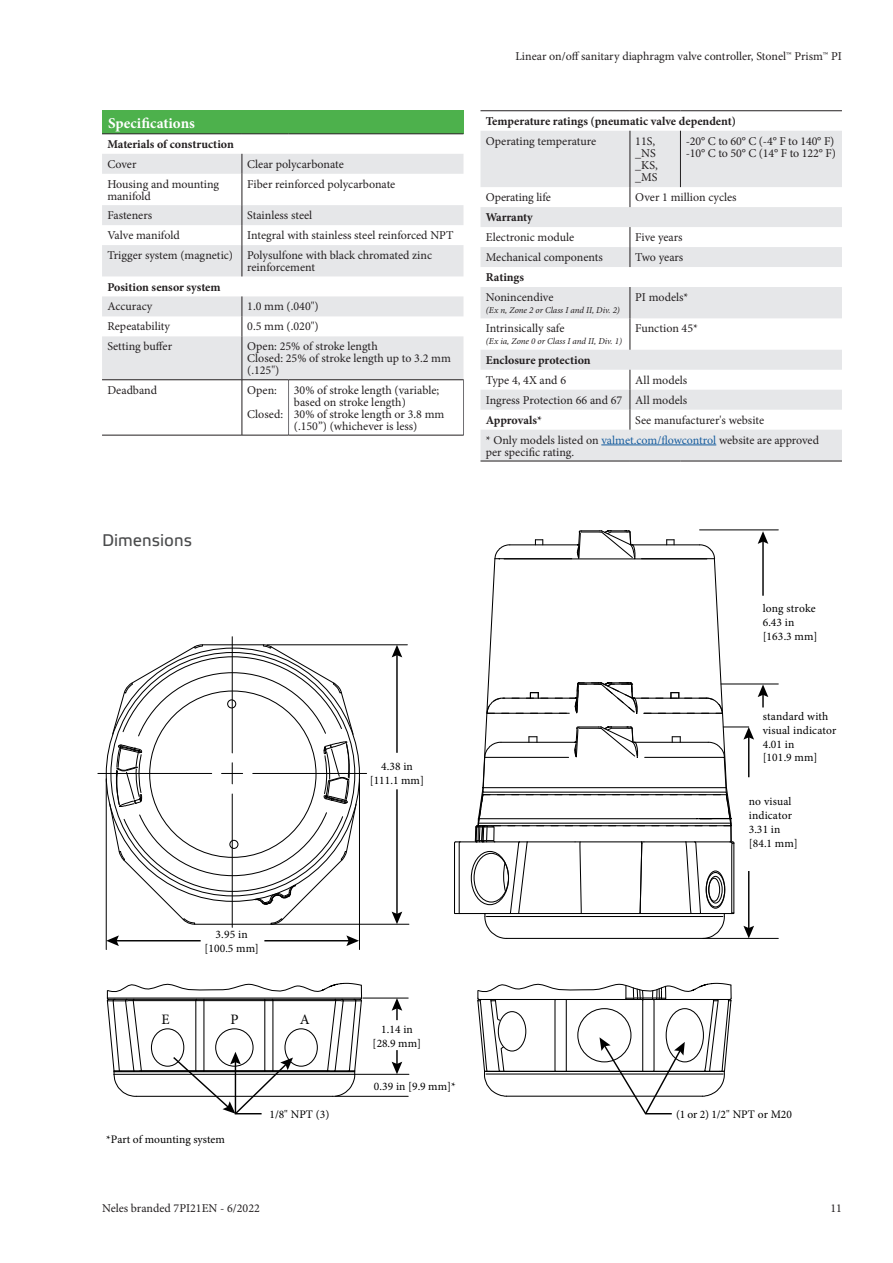
<style>
.page{position:relative;width:893px;height:1263px;background:#fff}
.page>*{position:absolute;margin:0;border:0;box-sizing:border-box;transform-origin:0 0}
.t1{font:16.8px "Etelka Text Pro";color:#4b4c4d}
.t2{font:700 15px "Minion Pro";color:#fff}
.t3{font:14.4px "Minion Pro";color:#000}
.t4{font:12px/12px "Minion Pro";color:#231f20}
.t5{font:700 12px "Minion Pro";letter-spacing:-.005em;color:#231f20}
.t6{font:11.55px/13.8px "Minion Pro";letter-spacing:.015em;color:#000;text-align:center}
.t7{font:italic 9px "Minion Pro";letter-spacing:-.005em;color:#231f20}
.s1{color:#175d9e}
</style>
<div class="page">
<svg style="left:477px;top:982px;width:255px;height:133px"></svg>
<hr style="left:355px;top:1074px;width:54px;height:1px;background:#000">
<hr style="left:363px;top:998px;width:45px;height:1px;background:#000">
<hr style="left:335px;top:1096px;width:73px;height:1px;background:#000">
<svg style="left:392px;top:998px;width:10px;height:22px"></svg>
<svg style="left:392px;top:1050px;width:10px;height:24px"></svg>
<svg style="left:106px;top:982px;width:257px;height:133px"></svg>
<svg style="left:488px;top:558px;width:234px;height:123px"></svg>
<svg style="left:699px;top:544px;width:17px;height:16px"></svg>
<svg style="left:494px;top:544px;width:17px;height:16px"></svg>
<hr style="left:641px;top:558px;width:73px;height:1px;background:#000">
<hr style="left:495px;top:558px;width:77px;height:1px;background:#000">
<hr style="left:510px;top:544px;width:69px;height:1px;background:#000">
<hr style="left:632px;top:544px;width:68px;height:1px;background:#000">
<svg style="left:576px;top:530px;width:60px;height:45px"></svg>
<svg style="left:666px;top:539px;width:9px;height:6px"></svg>
<svg style="left:535px;top:539px;width:8px;height:6px"></svg>
<hr style="left:460px;top:841px;width:60px;height:1px;background:#000">
<svg style="left:454px;top:841px;width:7px;height:73px"></svg>
<hr style="left:460px;top:913px;width:51px;height:1px;background:#000">
<hr style="left:454px;top:843px;width:1px;height:70px;background:#000">
<hr style="left:703px;top:938px;width:75px;height:1px;background:#000">
<hr style="left:700px;top:529px;width:78px;height:1px;background:#000">
<hr style="left:721px;top:684px;width:57px;height:1px;background:#000">
<hr style="left:762px;top:540px;width:2px;height:56px;background:#000">
<svg style="left:758px;top:531px;width:10px;height:13px"></svg>
<svg style="left:474px;top:681px;width:294px;height:258px"></svg>
<hr style="left:232px;top:637px;width:1px;height:116px;background:#000">
<hr style="left:271px;top:924px;width:138px;height:1px;background:#000">
<hr style="left:267px;top:644px;width:140px;height:1px;background:#000">
<hr style="left:115px;top:940px;width:86px;height:1px;background:#000">
<svg style="left:107px;top:935px;width:12px;height:11px"></svg>
<hr style="left:264px;top:940px;width:86px;height:1px;background:#000">
<svg style="left:346px;top:935px;width:13px;height:11px"></svg>
<hr style="left:396px;top:653px;width:2px;height:100px;background:#000">
<svg style="left:392px;top:645px;width:10px;height:12px"></svg>
<hr style="left:396px;top:789px;width:2px;height:127px;background:#000">
<svg style="left:392px;top:911px;width:10px;height:13px"></svg>
<hr style="left:359px;top:779px;width:1px;height:170px;background:#000">
<hr style="left:106px;top:779px;width:1px;height:170px;background:#000">
<hr style="left:232px;top:794px;width:1px;height:133px;background:#000">
<hr style="left:253px;top:773px;width:114px;height:1px;background:#000">
<hr style="left:98px;top:773px;width:114px;height:1px;background:#000">
<svg style="left:109px;top:644px;width:248px;height:281px"></svg>
<div style="left:102px;top:111px;width:361px;height:23px;background:#4db14c"></div>
<svg style="left:102px;top:153px;width:361px;height:282px"></svg>
<svg style="left:102px;top:154px;width:361px;height:225px;fill:#e6e7e9"></svg>
<hr style="left:288px;top:380px;width:1px;height:55px;background:#717074">
<svg style="left:242px;top:154px;width:1px;height:20px"></svg>
<hr style="left:242px;top:174px;width:1px;height:31px;background:#231f20">
<svg style="left:242px;top:205px;width:1px;height:40px"></svg>
<hr style="left:242px;top:245px;width:1px;height:31px;background:#231f20">
<hr style="left:242px;top:336px;width:1px;height:44px;background:#231f20">
<hr style="left:242px;top:380px;width:1px;height:55px;background:#231f20">
<svg style="left:242px;top:296px;width:1px;height:40px"></svg>
<hr style="left:102px;top:134px;width:140px;height:1px;background:#231f20">
<hr style="left:242px;top:134px;width:47px;height:1px;background:#231f20">
<hr style="left:289px;top:134px;width:174px;height:1px;background:#231f20">
<hr style="left:102px;top:379px;width:140px;height:1px;background:#231f20">
<hr style="left:242px;top:379px;width:47px;height:1px;background:#231f20">
<hr style="left:289px;top:379px;width:175px;height:1px;background:#231f20">
<hr style="left:463px;top:380px;width:1px;height:55px;background:#717074">
<hr style="left:102px;top:435px;width:140px;height:1px;background:#231f20">
<hr style="left:242px;top:435px;width:47px;height:1px;background:#231f20">
<hr style="left:289px;top:435px;width:175px;height:1px;background:#231f20">
<svg style="left:480px;top:131px;width:362px;height:330px;fill:#e6e7e9"></svg>
<hr style="left:630px;top:318px;width:1px;height:32px;background:#231f20">
<svg style="left:630px;top:187px;width:1px;height:20px"></svg>
<svg style="left:630px;top:227px;width:1px;height:40px"></svg>
<svg style="left:630px;top:370px;width:1px;height:60px"></svg>
<hr style="left:480px;top:110px;width:150px;height:1px;background:#231f20">
<hr style="left:630px;top:110px;width:50px;height:1px;background:#231f20">
<hr style="left:680px;top:110px;width:162px;height:1px;background:#231f20">
<hr style="left:630px;top:287px;width:1px;height:31px;background:#231f20">
<hr style="left:680px;top:131px;width:1px;height:56px;background:#231f20">
<hr style="left:480px;top:461px;width:150px;height:1px;background:#231f20">
<hr style="left:630px;top:461px;width:50px;height:1px;background:#231f20">
<hr style="left:680px;top:461px;width:162px;height:1px;background:#231f20">
<hr style="left:630px;top:131px;width:1px;height:56px;background:#231f20">
<hr style="left:601px;top:445px;width:115px;height:1px;background:#175d9e">
<p class="t2" style="left:108px;top:112px;width:88px">Specifications</p>
<p class="t5" style="left:107px;top:136px;width:128px">Materials of construction</p>
<p class="t4" style="left:107px;top:158px;width:31px">Cover</p>
<p class="t4" style="left:247px;top:158px;width:98px">Clear polycarbonate</p>
<p class="t4" style="left:107px;top:178px;width:113px">Housing and mounting manifold</p>
<p class="t4" style="left:247px;top:178px;width:150px">Fiber reinforced polycarbonate</p>
<p class="t4" style="left:107px;top:209px;width:46px">Fasteners</p>
<p class="t4" style="left:247px;top:209px;width:67px">Stainless steel</p>
<p class="t4" style="left:107px;top:229px;width:74px">Valve manifold</p>
<p class="t4" style="left:107px;top:225px;width:348px;line-height:20px;text-indent:140px">Integral with stainless steel reinforced NPT<br>Trigger system (magnetic) Polysulfone with black chromated zinc</p>
<p class="t4" style="left:247px;top:261px;width:69px">reinforcement</p>
<p class="t5" style="left:107px;top:278px;width:115px">Position sensor system</p>
<p class="t4" style="left:107px;top:301px;width:47px">Accuracy</p>
<p class="t4" style="left:247px;top:301px;width:73px">1.0 mm (.040")</p>
<p class="t4" style="left:107px;top:321px;width:64px">Repeatability</p>
<p class="t4" style="left:247px;top:321px;width:73px">0.5 mm (.020")</p>
<p class="t4" style="left:107px;top:341px;width:66px">Setting buffer</p>
<p class="t4" style="left:247px;top:341px;width:205px">Open: 25% of stroke length<br>Closed: 25% of stroke length up to 3.2 mm (.125")</p>
<p class="t4" style="left:107px;top:384px;width:51px">Deadband</p>
<p class="t4" style="left:247px;top:378px;width:37px;line-height:24px">Open:<br>Closed:</p>
<p class="t4" style="left:294px;top:384px;width:152px">30% of stroke length (variable; based on stroke length)<br>30% of stroke length or 3.8 mm (.150”) (whichever is less)</p>
<h1 class="t1" style="left:102px;top:531px;width:92px">Dimensions</h1>
<p class="t6" style="left:370px;top:760px;width:56px">4.38 in [111.1 mm]</p>
<p class="t4" style="left:515px;top:50px;width:328px">Linear on/off sanitary diaphragm valve controller, Stonel™ Prism™ PI</p>
<p class="t5" style="left:486px;top:112px;width:252px">Temperature ratings (pneumatic valve dependent)</p>
<p class="t4" style="left:486px;top:135px;width:112px">Operating temperature</p>
<p class="t4" style="left:635px;top:135px;width:24px">11S, _NS _KS, _MS</p>
<p class="t4" style="left:686px;top:135px;width:152px">-20° C to 60° C (-4° F to 140° F) -10° C to 50° C (14° F to 122° F)</p>
<p class="t4" style="left:486px;top:191px;width:66px">Operating life</p>
<p class="t4" style="left:635px;top:191px;width:103px">Over 1 million cycles</p>
<p class="t5" style="left:486px;top:209px;width:48px">Warranty</p>
<p class="t4" style="left:486px;top:231px;width:90px">Electronic module</p>
<p class="t4" style="left:635px;top:231px;width:49px">Five years</p>
<p class="t4" style="left:486px;top:251px;width:119px">Mechanical components</p>
<p class="t4" style="left:635px;top:251px;width:50px">Two years</p>
<p class="t5" style="left:486px;top:269px;width:40px">Ratings</p>
<p class="t4" style="left:486px;top:291px;width:69px">Nonincendive</p>
<p class="t7" style="left:486px;top:304px;width:136px">(Ex n, Zone 2 or Class I and II, Div. 2)</p>
<p class="t4" style="left:635px;top:291px;width:55px">PI models*</p>
<p class="t4" style="left:486px;top:323px;width:80px">Intrinsically safe</p>
<p class="t7" style="left:486px;top:335px;width:138px">(Ex ia, Zone 0 or Class I and II, Div. 1)</p>
<p class="t4" style="left:635px;top:323px;width:64px">Function 45*</p>
<p class="t5" style="left:486px;top:351px;width:106px">Enclosure protection</p>
<p class="t4" style="left:486px;top:374px;width:82px">Type 4, 4X and 6</p>
<p class="t4" style="left:486px;top:370px;width:203px;line-height:20px;text-align:right">All models<br>Ingress Protection 66 and 67 All models</p>
<p class="t5" style="left:486px;top:411px;width:58px">Approvals*</p>
<p class="t4" style="left:486px;top:410px;width:335px;line-height:20px;text-indent:149px">See manufacturer's website<br>* Only models listed on <span class="s1">valmet.com/flowcontrol</span> website are approved</p>
<p class="t4" style="left:486px;top:446px;width:90px">per specific rating.</p>
<p class="t6" style="left:763px;top:602px;width:56px;text-align:left">long stroke<br>6.43 in [163.3 mm]</p>
<p class="t6" style="left:763px;top:709px;width:75px;text-align:left">standard with visual indicator<br>4.01 in<br>[101.9 mm]</p>
<p class="t6" style="left:749px;top:794px;width:51px;text-align:left">no visual indicator<br>3.31 in [84.1 mm]</p>
<p class="t6" style="left:204px;top:928px;width:56px">3.95 in [100.5 mm]</p>
<p class="t3" style="left:162px;top:1010px;width:10px">E</p>
<p class="t3" style="left:231px;top:1010px;width:10px">P</p>
<p class="t3" style="left:300px;top:1010px;width:11px">A</p>
<p class="t6" style="left:373px;top:1023px;width:50px">1.14 in [28.9 mm]</p>
<p class="t6" style="left:374px;top:1079px;width:83px">0.39 in [9.9 mm]*</p>
<p class="t6" style="left:106px;top:1132px;width:120px">*Part of mounting system</p>
<p class="t6" style="left:269px;top:1107px;width:62px">1/8" NPT (3)</p>
<p class="t6" style="left:676px;top:1107px;width:117px">(1 or 2) 1/2" NPT or M20</p>
<p class="t4" style="left:102px;top:1202px;width:159px">Neles branded 7PI21EN - 6/2022</p>
<p class="t4" style="left:830px;top:1202px;width:13px">11</p>
</div>
